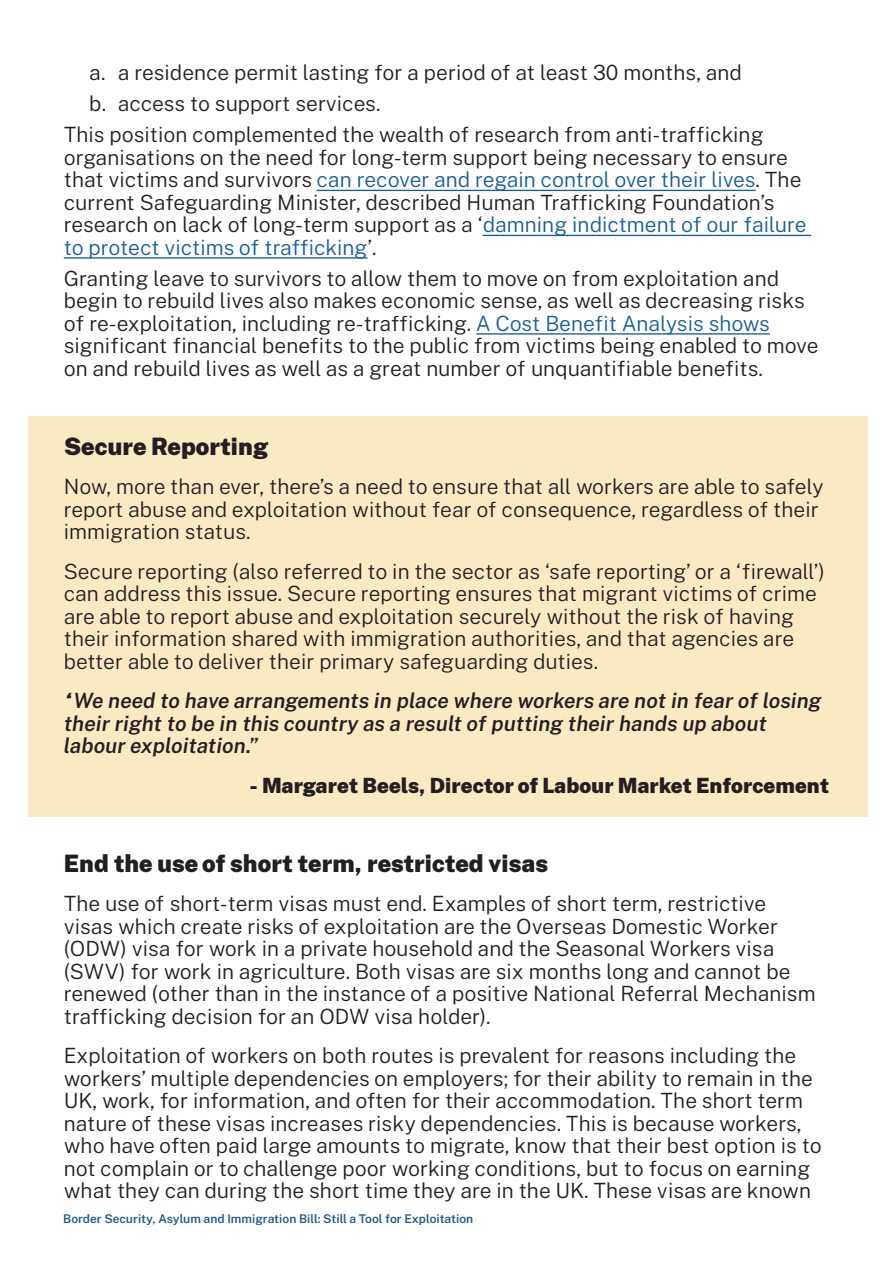
<style>
.page{position:relative;width:893px;height:1263px;background:#fff}
.page>*{position:absolute;margin:0;border:0;box-sizing:border-box;transform-origin:0 0}
.t1{font:900 24px "Public Sans";color:#231f20}
.t2{font:300 21px/22.5px "Public Sans";color:#231f20}
.t3{font:italic 600 21px/22.5px "Public Sans";color:#231f20}
.t4{font:900 21px "Public Sans";color:#231f20}
.t5{font:600 12px "Public Sans";color:#1d578a}
.s1{color:#175d9e}
</style>
<div class="page">
<div style="left:28px;top:417px;width:839px;height:400px;background:#faeac4"></div>
<hr style="left:317px;top:190px;width:439px;height:1px;background:#175d9e">
<hr style="left:483px;top:235px;width:328px;height:1px;background:#175d9e">
<hr style="left:64px;top:257px;width:304px;height:2px;background:#175d9e">
<hr style="left:476px;top:333px;width:294px;height:2px;background:#175d9e">
<p class="t2" style="left:89px;top:60px;width:654px">a. a residence permit lasting for a period of at least 30 months, and</p>
<p class="t2" style="left:89px;top:91px;width:293px">b. access to support services.</p>
<p class="t2" style="left:64px;top:122px;width:744px">This position complemented the wealth of research from anti-trafficking organisations on the need for long-term support being necessary to ensure that victims and survivors <span class="s1">can recover and regain control over their lives</span>. The current Safeguarding Minister, described Human Trafficking Foundation’s research on lack of long-term support as a ‘<span class="s1">damning indictment of our failure to protect victims of trafficking</span>’.</p>
<p class="t2" style="left:64px;top:266px;width:756px">Granting leave to survivors to allow them to move on from exploitation and begin to rebuild lives also makes economic sense, as well as decreasing risks of re-exploitation, including re-trafficking. <span class="s1">A Cost Benefit Analysis shows </span>significant financial benefits to the public from victims being enabled to move on and rebuild lives as well as a great number of unquantifiable benefits.</p>
<p class="t1" style="left:64px;top:427px;width:206px">Secure Reporting</p>
<p class="t2" style="left:64px;top:474px;width:762px">Now, more than ever, there’s a need to ensure that all workers are able to safely report abuse and exploitation without fear of consequence, regardless of their immigration status.</p>
<p class="t2" style="left:64px;top:559px;width:762px">Secure reporting (also referred to in the sector as ‘safe reporting’ or a ‘firewall’) can address this issue. Secure reporting ensures that migrant victims of crime are able to report abuse and exploitation securely without the risk of having their information shared with immigration authorities, and that agencies are better able to deliver their primary safeguarding duties.</p>
<p class="t3" style="left:64px;top:689px;width:759px">“We need to have arrangements in place where workers are not in fear of losing their right to be in this country as a result of putting their hands up about labour exploitation.”</p>
<p class="t4" style="left:249px;top:769px;width:581px">- Margaret Beels, Director of Labour Market Enforcement</p>
<p class="t1" style="left:64px;top:844px;width:486px">End the use of short term, restricted visas</p>
<p class="t2" style="left:64px;top:891px;width:753px">The use of short-term visas must end. Examples of short term, restrictive visas which create risks of exploitation are the Overseas Domestic Worker (ODW) visa for work in a private household and the Seasonal Workers visa (SWV) for work in agriculture. Both visas are six months long and cannot be renewed (other than in the instance of a positive National Referral Mechanism trafficking decision for an ODW visa holder).</p>
<p class="t2" style="left:64px;top:1043px;width:759px">Exploitation of workers on both routes is prevalent for reasons including the workers’ multiple dependencies on employers; for their ability to remain in the UK, work, for information, and often for their accommodation. The short term nature of these visas increases risky dependencies. This is because workers, who have often paid large amounts to migrate, know that their best option is to not complain or to challenge poor working conditions, but to focus on earning what they can during the short time they are in the UK. These visas are known</p>
<p class="t5" style="left:63px;top:1210px;width:412px">Border Security, Asylum and Immigration Bill: Still a Tool for Exploitation</p>
</div>
